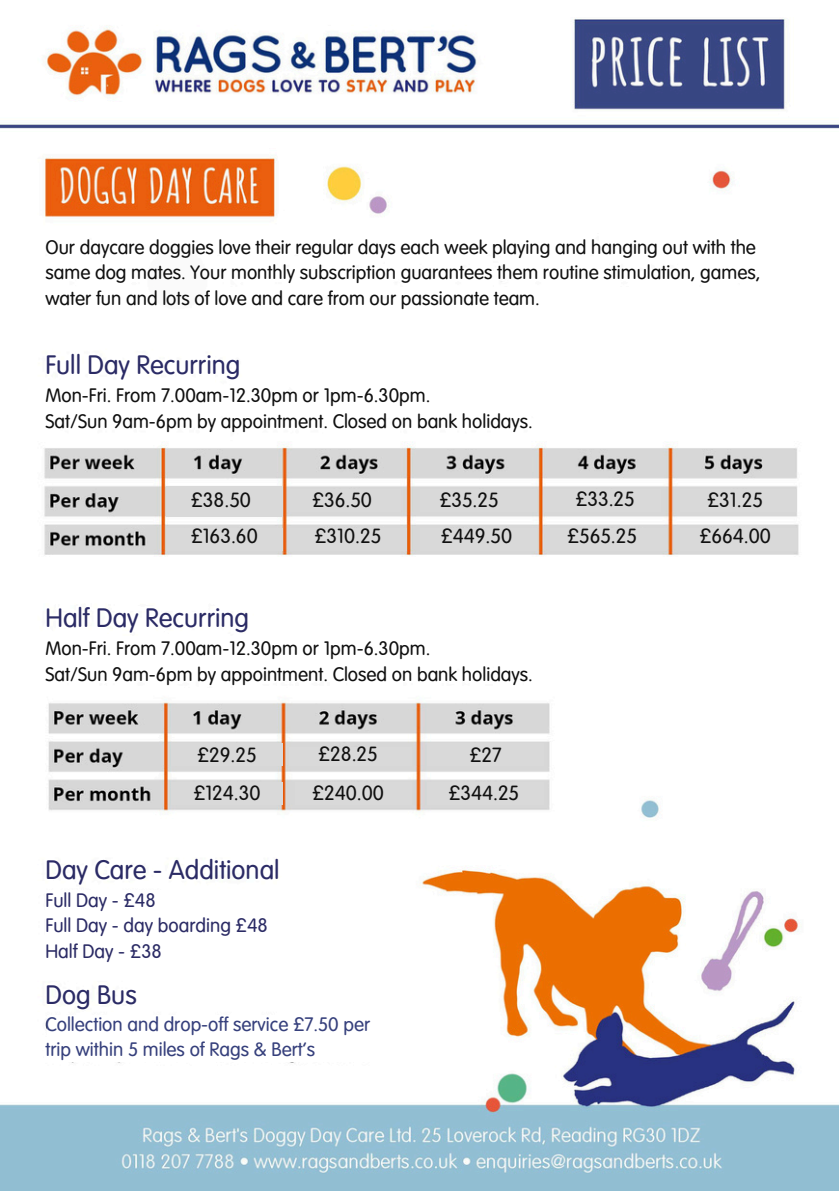
<style>
.page{position:relative;width:839px;height:1191px;background:#fff}
.page>*{position:absolute;margin:0;border:0;box-sizing:border-box;transform-origin:0 0}
.t1{font:26px "VAG Rounded Next";color:#2b2b65}
.t2{font:20px "VAG Rounded Next";color:#101010}
.t3{font:19px "VAG Rounded Next";color:#101010}
.t4{font:19px/25.6px "VAG Rounded Next";color:#36407c}
.t5{font:19px "VAG Rounded Next";color:#2b2b65}
</style>
<div class="page">
<img style="left:0;top:19px;width:838px;height:1171px">
<div style="left:166px;top:486px;width:116px;height:31px;background:#d9d9d9"></div>
<div style="left:290px;top:490px;width:110px;height:22px;background:#d9d9d9"></div>
<div style="left:420px;top:490px;width:116px;height:22px;background:#d9d9d9"></div>
<div style="left:544px;top:490px;width:116px;height:22px;background:#d9d9d9"></div>
<div style="left:680px;top:490px;width:116px;height:22px;background:#d9d9d9"></div>
<div style="left:166px;top:529px;width:116px;height:22px;background:#d9d9d9"></div>
<div style="left:290px;top:529px;width:116px;height:22px;background:#d9d9d9"></div>
<div style="left:420px;top:529px;width:116px;height:22px;background:#d9d9d9"></div>
<div style="left:550px;top:529px;width:116px;height:22px;background:#d9d9d9"></div>
<div style="left:680px;top:529px;width:116px;height:22px;background:#d9d9d9"></div>
<div style="left:171px;top:743px;width:111px;height:23px;background:#d9d9d9"></div>
<div style="left:290px;top:747px;width:122px;height:19px;background:#d9d9d9"></div>
<div style="left:427px;top:743px;width:116px;height:23px;background:#d9d9d9"></div>
<div style="left:171px;top:782px;width:111px;height:22px;background:#d9d9d9"></div>
<div style="left:295px;top:782px;width:117px;height:22px;background:#d9d9d9"></div>
<div style="left:427px;top:782px;width:116px;height:22px;background:#d9d9d9"></div>
<div style="left:44px;top:1037px;width:23px;height:25px;background:#fff"></div>
<div style="left:45px;top:891px;width:252px;height:61px;background:#fff"></div>
<div style="left:47px;top:1015px;width:330px;height:47px;background:#fff"></div>
<p class="t3" style="left:45px;top:234px;width:712px">Our daycare doggies love their regular days each week playing and hanging out with the</p>
<p class="t3" style="left:45px;top:259px;width:716px">same dog mates. Your monthly subscription guarantees them routine stimulation, games,</p>
<p class="t3" style="left:45px;top:285px;width:496px">water fun and lots of love and care from our passionate team.</p>
<h1 class="t1" style="left:45px;top:347px;width:196px">Full Day Recurring</h1>
<p class="t3" style="left:45px;top:382px;width:386px">Mon-Fri. From 7.00am-12.30pm or 1pm-6.30pm.</p>
<h1 class="t3" style="left:45px;top:408px;width:489px">Sat/Sun 9am-6pm by appointment. Closed on bank holidays.</h1>
<p class="t2" style="left:191px;top:486px;width:62px">£38.50</p>
<p class="t2" style="left:312px;top:486px;width:61px">£36.50</p>
<p class="t2" style="left:439px;top:486px;width:61px">£35.25</p>
<h1 class="t2" style="left:575px;top:485px;width:61px">£33.25</h1>
<p class="t2" style="left:707px;top:486px;width:57px">£31.25</p>
<p class="t2" style="left:191px;top:522px;width:69px">£163.60</p>
<p class="t2" style="left:314px;top:522px;width:68px">£310.25</p>
<p class="t2" style="left:441px;top:522px;width:73px">£449.50</p>
<p class="t2" style="left:567px;top:522px;width:71px">£565.25</p>
<p class="t2" style="left:699px;top:522px;width:73px">£664.00</p>
<p class="t1" style="left:45px;top:600px;width:205px">Half Day Recurring</p>
<p class="t3" style="left:45px;top:634px;width:386px">Mon-Fri. From 7.00am-12.30pm or 1pm-6.30pm.</p>
<p class="t3" style="left:45px;top:661px;width:489px">Sat/Sun 9am-6pm by appointment. Closed on bank holidays.</p>
<p class="t2" style="left:197px;top:741px;width:61px">£29.25</p>
<p class="t2" style="left:318px;top:740px;width:61px">£28.25</p>
<p class="t2" style="left:469px;top:741px;width:34px">£27</p>
<p class="t2" style="left:193px;top:779px;width:69px">£124.30</p>
<p class="t2" style="left:312px;top:778px;width:73px">£240.00</p>
<p class="t2" style="left:448px;top:779px;width:72px">£344.25</p>
<p class="t1" style="left:45px;top:852px;width:235px">Day Care - Additional</p>
<h1 class="t5" style="left:45px;top:887px;width:112px">Full Day - £48</h1>
<p class="t5" style="left:45px;top:912px;width:224px">Full Day - day boarding £48</p>
<p class="t5" style="left:45px;top:938px;width:118px">Half Day - £38</p>
<p class="t1" style="left:45px;top:976px;width:93px">Dog Bus</p>
<p class="t4" style="left:45px;top:1011px;width:326px">Collection and drop-off service £7.50 per trip within 5 miles of Rags &amp; Bert’s</p>
</div>
